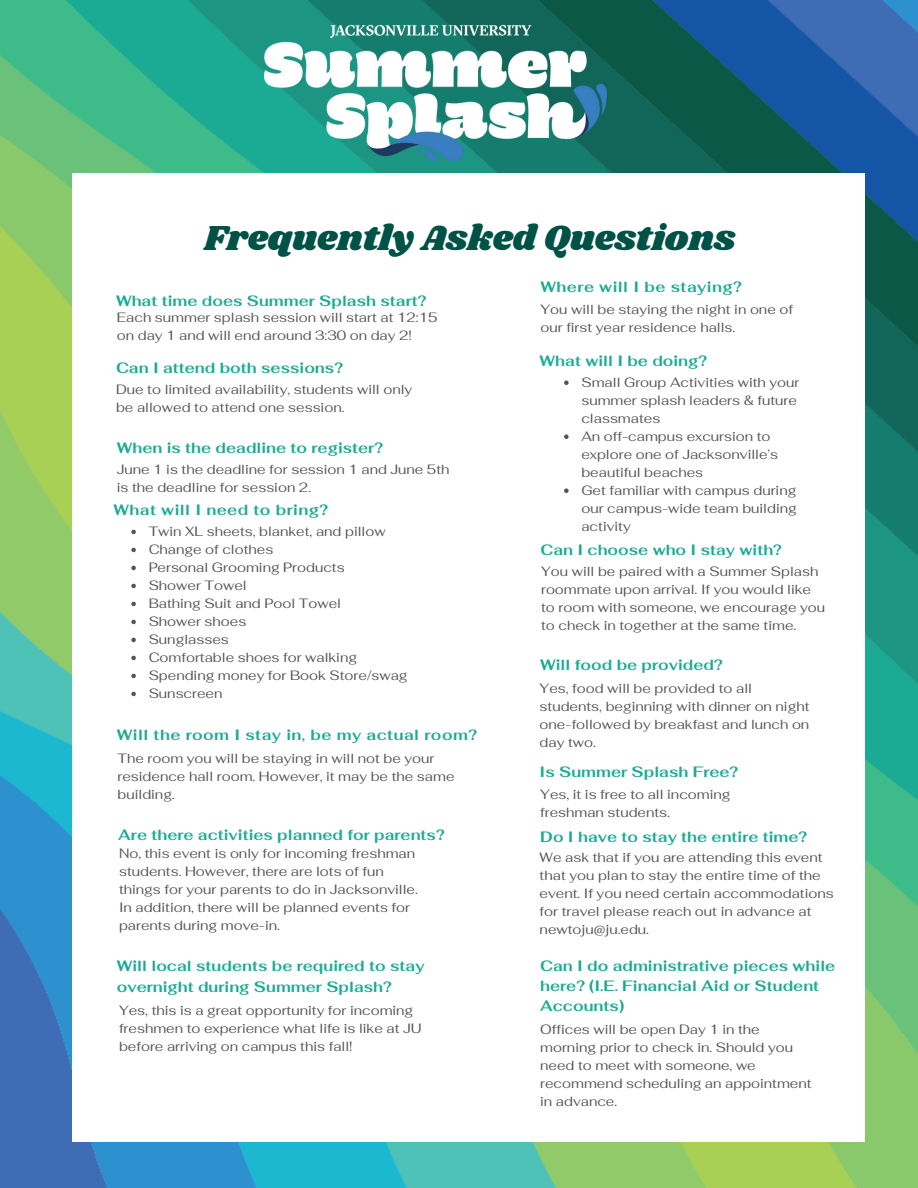
<style>
.page{position:relative;width:918px;height:1188px;background:#fff}
.page>*{position:absolute;margin:0;border:0;box-sizing:border-box;transform-origin:0 0}
.t1{font:36px "Shrikhand";color:#005247}
.t2{font:700 15px/20.2px "Fahkwang";color:#1caa95}
.t3{font:700 15px "Fahkwang";letter-spacing:.03em;color:#1caa95}
.t4{font:13.5px/18px "Fahkwang";color:#555}
</style>
<div class="page">
<img style="left:0;top:0;width:918px;height:1188px">
<div style="left:72px;top:173px;width:793px;height:969px;background:#fff"></div>
<img style="left:264px;top:24px;width:342px;height:136px">
<svg style="left:564px;top:380px;width:5px;height:5px"></svg>
<svg style="left:564px;top:434px;width:5px;height:5px"></svg>
<svg style="left:564px;top:488px;width:5px;height:5px"></svg>
<svg style="left:131px;top:530px;width:5px;height:4px"></svg>
<svg style="left:131px;top:548px;width:5px;height:4px"></svg>
<svg style="left:131px;top:566px;width:5px;height:4px"></svg>
<svg style="left:131px;top:584px;width:5px;height:4px"></svg>
<svg style="left:131px;top:602px;width:5px;height:4px"></svg>
<svg style="left:131px;top:620px;width:5px;height:4px"></svg>
<svg style="left:131px;top:638px;width:5px;height:4px"></svg>
<svg style="left:131px;top:656px;width:5px;height:4px"></svg>
<svg style="left:131px;top:674px;width:5px;height:4px"></svg>
<svg style="left:131px;top:692px;width:5px;height:4px"></svg>
<p class="t1" style="left:204px;top:213px;width:533px">Frequently Asked Questions</p>
<p class="t2" style="left:116px;top:290px;width:312px">What time does Summer Splash start?</p>
<p class="t4" style="left:117px;top:309px;width:322px">Each summer splash session will start at 12:15 on day 1 and will end around 3:30 on day 2!</p>
<p class="t2" style="left:116px;top:357px;width:228px">Can I attend both sessions?</p>
<p class="t4" style="left:116px;top:380px;width:298px">Due to limited availability, students will only be allowed to attend one session.</p>
<p class="t3" style="left:541px;top:277px;width:203px">Where will I be staying?</p>
<p class="t4" style="left:541px;top:300px;width:254px">You will be staying the night in one of our first year residence halls.</p>
<p class="t2" style="left:540px;top:351px;width:169px">What will I be doing?</p>
<p class="t4" style="left:581px;top:373px;width:219px">Small Group Activities with your summer splash leaders &amp; future classmates</p>
<p class="t4" style="left:581px;top:427px;width:198px">An off-campus excursion to explore one of Jacksonville’s beautiful beaches</p>
<p class="t4" style="left:581px;top:481px;width:217px;text-align:justify">Get familiar with campus during our campus-wide team building activity</p>
<p class="t2" style="left:541px;top:539px;width:243px">Can I choose who I stay with?</p>
<p class="t4" style="left:541px;top:562px;width:286px">You will be paired with a Summer Splash roommate upon arrival. If you would like to room with someone, we encourage you to check in together at the same time.</p>
<p class="t2" style="left:117px;top:438px;width:268px">When is the deadline to register?</p>
<p class="t4" style="left:117px;top:460px;width:334px">June 1 is the deadline for session 1 and June 5th is the deadline for session 2.</p>
<p class="t3" style="left:113px;top:500px;width:216px">What will I need to bring?</p>
<p class="t4" style="left:149px;top:523px;width:239px">Twin XL sheets, blanket, and pillow</p>
<p class="t4" style="left:149px;top:541px;width:126px">Change of clothes</p>
<p class="t4" style="left:149px;top:559px;width:198px">Personal Grooming Products</p>
<p class="t4" style="left:149px;top:577px;width:100px">Shower Towel</p>
<p class="t4" style="left:149px;top:595px;width:194px">Bathing Suit and Pool Towel</p>
<p class="t4" style="left:149px;top:613px;width:99px">Shower shoes</p>
<p class="t4" style="left:149px;top:631px;width:82px">Sunglasses</p>
<p class="t4" style="left:149px;top:649px;width:210px">Comfortable shoes for walking</p>
<p class="t4" style="left:149px;top:667px;width:260px">Spending money for Book Store/swag</p>
<p class="t4" style="left:149px;top:685px;width:75px">Sunscreen</p>
<p class="t2" style="left:540px;top:655px;width:184px">Will food be provided?</p>
<p class="t4" style="left:540px;top:680px;width:271px">Yes, food will be provided to all students, beginning with dinner on night one-followed by breakfast and lunch on day two.</p>
<p class="t2" style="left:540px;top:762px;width:200px">Is Summer Splash Free?</p>
<p class="t4" style="left:540px;top:786px;width:192px">Yes, it is free to all incoming freshman students.</p>
<p class="t3" style="left:117px;top:725px;width:362px">Will the room I stay in, be my actual room?</p>
<p class="t4" style="left:118px;top:749px;width:338px">The room you will be staying in will not be your residence hall room. However, it may be the same building.</p>
<p class="t2" style="left:118px;top:825px;width:328px">Are there activities planned for parents?</p>
<p class="t4" style="left:119px;top:844px;width:300px">No, this event is only for incoming freshman students. However, there are lots of fun things for your parents to do in Jacksonville.<br>In addition, there will be planned events for parents during move-in.</p>
<p class="t2" style="left:117px;top:956px;width:309px">Will local students be required to stay overnight during Summer Splash?</p>
<p class="t4" style="left:119px;top:1001px;width:304px">Yes, this is a great opportunity for incoming freshmen to experience what life is like at JU before arriving on campus this fall!</p>
<p class="t2" style="left:540px;top:826px;width:268px">Do I have to stay the entire time?</p>
<p class="t4" style="left:540px;top:848px;width:296px">We ask that if you are attending this event that you plan to stay the entire time of the event. If you need certain accommodations for travel please reach out in advance at newtoju@ju.edu.</p>
<p class="t2" style="left:540px;top:955px;width:297px">Can I do administrative pieces while here? (I.E. Financial Aid or Student<br>Accounts)</p>
<p class="t4" style="left:540px;top:1020px;width:273px">Offices will be open Day 1 in the morning prior to check in. Should you need to meet with someone, we recommend scheduling an appointment in advance.</p>
</div>
